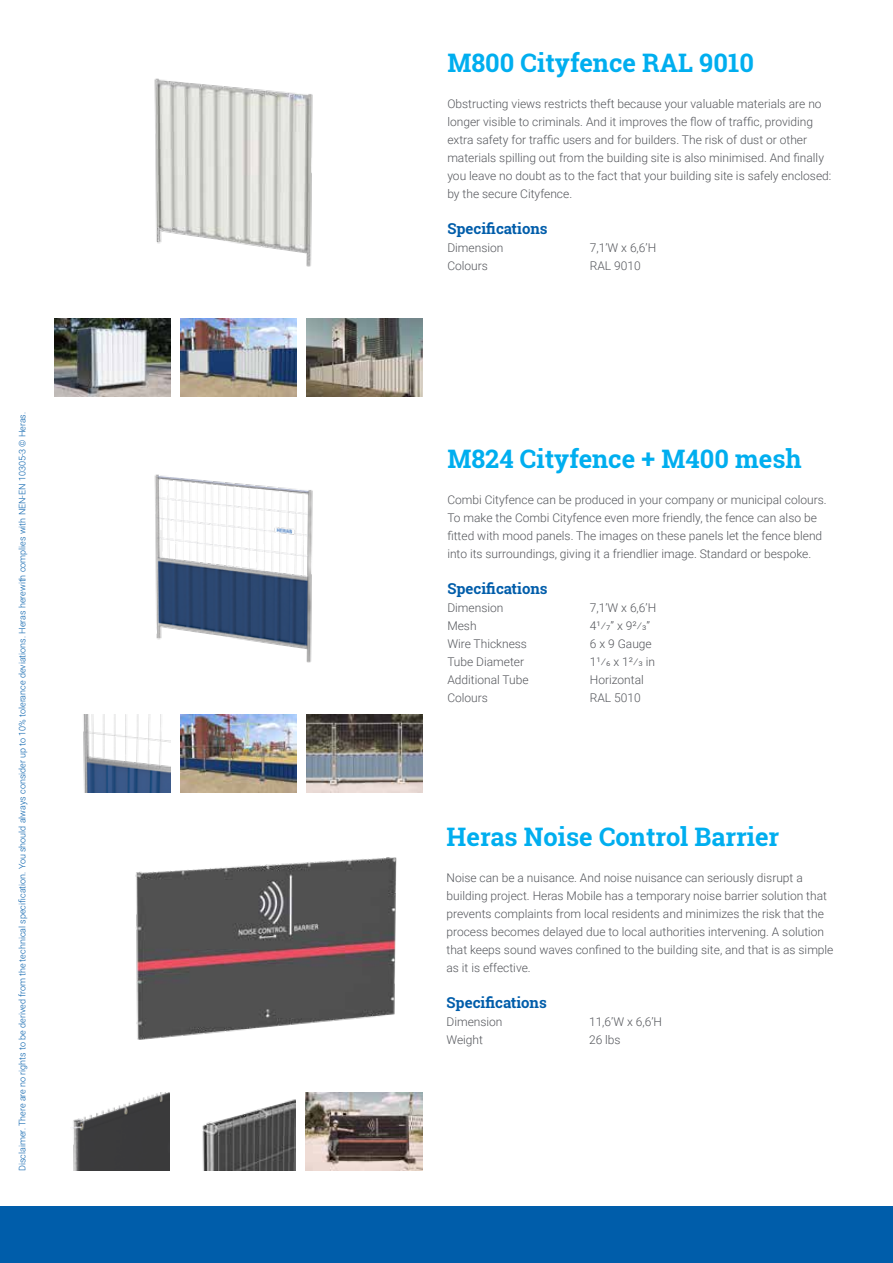
<style>
.page{position:relative;width:893px;height:1263px;background:#fff}
.page>*{position:absolute;margin:0;border:0;box-sizing:border-box;transform-origin:0 0}
.t1{font:700 25.5px "Roboto Slab";color:#00aeef}
.t2{font:700 15px "Roboto Slab";color:#005daa}
.t3{font:300 12px/18px "Roboto";color:#54565b}
.t4{font:300 9px "Roboto";color:#005daa}
</style>
<div class="page">
<div style="left:0;top:1206px;width:893px;height:57px;background:#005daa"></div>
<img style="left:306px;top:714px;width:117px;height:78px">
<img style="left:180px;top:714px;width:117px;height:78px">
<img style="left:83px;top:714px;width:87px;height:78px">
<img style="left:154px;top:474px;width:159px;height:189px">
<img style="left:306px;top:318px;width:117px;height:78px">
<img style="left:180px;top:318px;width:117px;height:78px">
<img style="left:54px;top:318px;width:116px;height:78px">
<img style="left:154px;top:78px;width:159px;height:189px">
<img style="left:306px;top:1092px;width:116px;height:78px">
<img style="left:202px;top:1099px;width:94px;height:71px">
<img style="left:72px;top:1092px;width:98px;height:78px">
<img style="left:135px;top:857px;width:262px;height:183px">
<p class="t4" style="left:16px;top:1171px;width:761px;rotate:-90deg">Disclaimer. There are no rights to be derived from the technical specification. You should always consider up to 10% tolerance deviations. Heras herewith complies with NEN-EN 10305-3 © Heras.</p>
<h1 class="t1" style="left:447px;top:45px;width:308px">M800 Cityfence RAL 9010</h1>
<p class="t3" style="left:447px;top:94px;width:386px">Obstructing views restricts theft because your valuable materials are no longer visible to criminals. And it improves the flow of traffic, providing extra safety for traffic users and for builders. The risk of dust or other materials spilling out from the building site is also minimised. And finally you leave no doubt as to the fact that your building site is safely enclosed: by the secure Cityfence.</p>
<p class="t2" style="left:447px;top:218px;width:102px">Specifications</p>
<p class="t3" style="left:447px;top:238px;width:58px">Dimension</p>
<p class="t3" style="left:590px;top:238px;width:68px">7,1’W x 6,6’H</p>
<p class="t3" style="left:447px;top:256px;width:42px">Colours</p>
<p class="t3" style="left:590px;top:256px;width:52px">RAL 9010</p>
<h1 class="t1" style="left:447px;top:441px;width:356px">M824 Cityfence + M400 mesh</h1>
<p class="t3" style="left:447px;top:490px;width:381px">Combi Cityfence can be produced in your company or municipal colours.<br>To make the Combi Cityfence even more friendly, the fence can also be fitted with mood panels. The images on these panels let the fence blend into its surroundings, giving it a friendlier image. Standard or bespoke.</p>
<p class="t2" style="left:447px;top:578px;width:102px">Specifications</p>
<p class="t3" style="left:447px;top:598px;width:58px">Dimension</p>
<p class="t3" style="left:590px;top:598px;width:68px">7,1’W x 6,6’H</p>
<p class="t3" style="left:447px;top:616px;width:31px">Mesh</p>
<p class="t3" style="left:590px;top:616px;width:62px">41/7” x 92/3”</p>
<p class="t3" style="left:447px;top:634px;width:81px">Wire Thickness</p>
<p class="t3" style="left:590px;top:634px;width:63px">6 x 9 Gauge</p>
<p class="t3" style="left:447px;top:652px;width:78px">Tube Diameter</p>
<p class="t3" style="left:590px;top:652px;width:67px">11/6 x 12/3 in</p>
<p class="t3" style="left:447px;top:670px;width:83px">Additional Tube</p>
<p class="t3" style="left:590px;top:670px;width:55px">Horizontal</p>
<p class="t3" style="left:447px;top:688px;width:42px">Colours</p>
<p class="t3" style="left:590px;top:688px;width:52px">RAL 5010</p>
<h1 class="t1" style="left:446px;top:819px;width:334px">Heras Noise Control Barrier</h1>
<p class="t3" style="left:446px;top:868px;width:388px">Noise can be a nuisance. And noise nuisance can seriously disrupt a building project. Heras Mobile has a temporary noise barrier solution that prevents complaints from local residents and minimizes the risk that the process becomes delayed due to local authorities intervening. A solution that keeps sound waves confined to the building site, and that is as simple as it is effective.</p>
<p class="t2" style="left:446px;top:992px;width:102px">Specifications</p>
<p class="t3" style="left:446px;top:1012px;width:58px">Dimension</p>
<p class="t3" style="left:589px;top:1012px;width:75px">11,6’W x 6,6’H</p>
<p class="t3" style="left:446px;top:1030px;width:38px">Weight</p>
<p class="t3" style="left:589px;top:1030px;width:33px">26 lbs</p>
</div>
